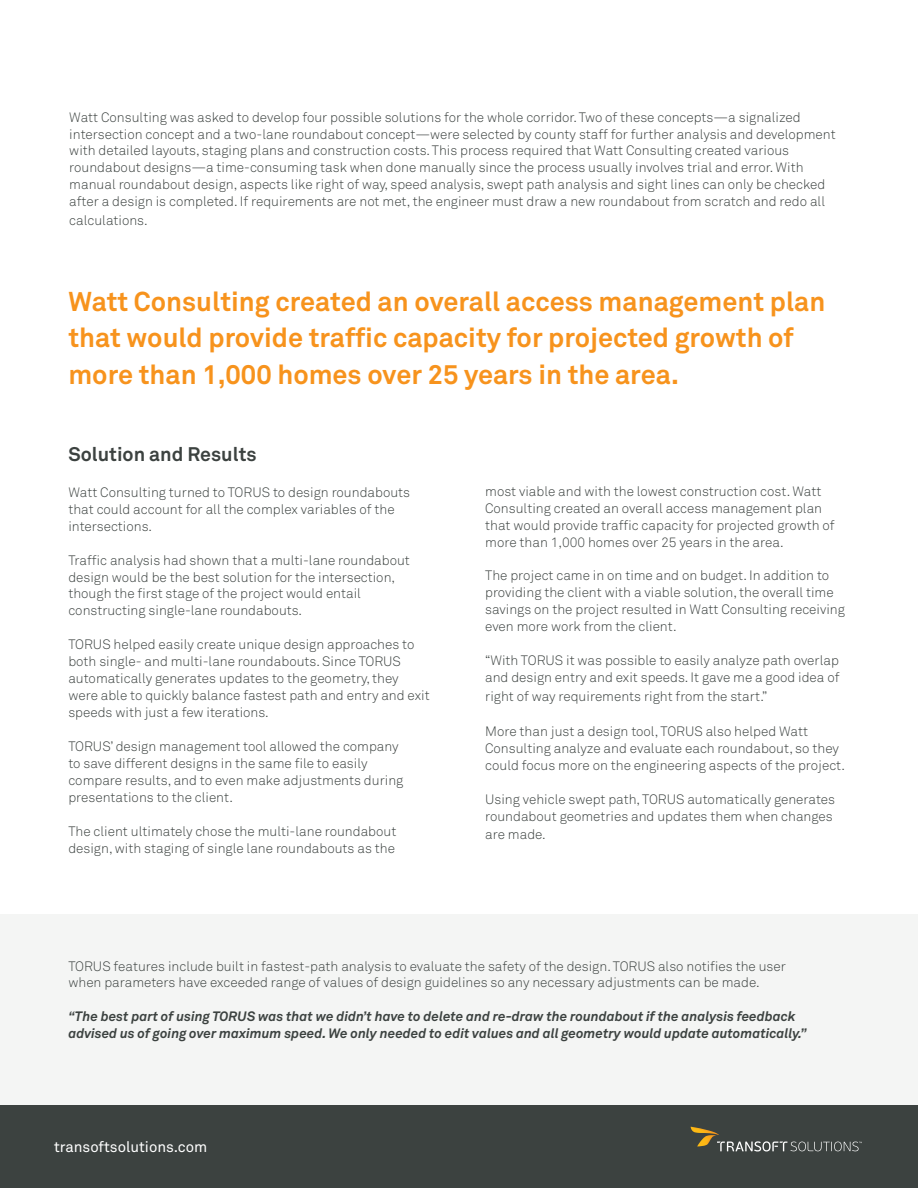
<style>
.page{position:relative;width:918px;height:1188px;background:#fff}
.page>*{position:absolute;margin:0;border:0;box-sizing:border-box;transform-origin:0 0}
.t1{font:700 27px/36.5px "Akkurat Pro";color:#f7931d}
.t2{font:700 19.5px "Akkurat Pro";color:#3c4240}
.t3{font:15px "Akkurat Pro";color:#fff}
.t4{font:300 13.5px/17px "Akkurat Pro";color:#3c4240}
.t5{font:italic 700 13.5px/17px "Akkurat Pro";color:#3c4240}
</style>
<div class="page">
<div style="left:0;top:1105px;width:918px;height:83px;background:#3c4240"></div>
<svg style="left:691px;top:1127px;width:171px;height:25px"></svg>
<div style="left:0;top:914px;width:918px;height:190px;background:#f4f5f4"></div>
<p class="t4" style="left:69px;top:108px;width:768px">Watt Consulting was asked to develop four possible solutions for the whole corridor. Two of these concepts—a signalized intersection concept and a two-lane roundabout concept—were selected by county staff for further analysis and development with detailed layouts, staging plans and construction costs. This process required that Watt Consulting created various roundabout designs—a time-consuming task when done manually since the process usually involves trial and error. With manual roundabout design, aspects like right of way, speed analysis, swept path analysis and sight lines can only be checked after a design is completed. If requirements are not met, the engineer must draw a new roundabout from scratch and redo all</p>
<p class="t4" style="left:69px;top:212px;width:80px">calculations.</p>
<p class="t1" style="left:68px;top:283px;width:758px">Watt Consulting created an overall access management plan that would provide traffic capacity for projected growth of more than 1,000 homes over 25 years in the area.</p>
<p class="t2" style="left:68px;top:442px;width:190px">Solution and Results</p>
<p class="t4" style="left:68px;top:484px;width:343px">Watt Consulting turned to TORUS to design roundabouts that could account for all the complex variables of the intersections.</p>
<p class="t4" style="left:68px;top:551px;width:343px">Traffic analysis had shown that a multi-lane roundabout design would be the best solution for the intersection, though the first stage of the project would entail constructing single-lane roundabouts.</p>
<p class="t4" style="left:68px;top:636px;width:363px">TORUS helped easily create unique design approaches to both single- and multi-lane roundabouts. Since TORUS automatically generates updates to the geometry, they were able to quickly balance fastest path and entry and exit speeds with just a few iterations.</p>
<p class="t4" style="left:68px;top:738px;width:337px">TORUS’ design management tool allowed the company to save different designs in the same file to easily compare results, and to even make adjustments during presentations to the client.</p>
<p class="t4" style="left:68px;top:823px;width:330px">The client ultimately chose the multi-lane roundabout design, with staging of single lane roundabouts as the</p>
<p class="t4" style="left:485px;top:482px;width:351px">most viable and with the lowest construction cost. Watt Consulting created an overall access management plan that would provide traffic capacity for projected growth of more than 1,000 homes over 25 years in the area.</p>
<p class="t4" style="left:485px;top:567px;width:361px">The project came in on time and on budget. In addition to providing the client with a viable solution, the overall time savings on the project resulted in Watt Consulting receiving even more work from the client.</p>
<p class="t4" style="left:485px;top:652px;width:356px">“With TORUS it was possible to easily analyze path overlap and design entry and exit speeds. It gave me a good idea of</p>
<p class="t4" style="left:485px;top:687px;width:284px">right of way requirements right from the start.”</p>
<p class="t4" style="left:485px;top:723px;width:361px">More than just a design tool, TORUS also helped Watt<br>Consulting analyze and evaluate each roundabout, so they could focus more on the engineering aspects of the project.</p>
<p class="t4" style="left:485px;top:791px;width:351px">Using vehicle swept path, TORUS automatically generates roundabout geometries and updates them when changes</p>
<p class="t4" style="left:485px;top:826px;width:62px">are made.</p>
<p class="t4" style="left:68px;top:957px;width:719px">TORUS features include built in fastest-path analysis to evaluate the safety of the design. TORUS also notifies the user when parameters have exceeded range of values of design guidelines so any necessary adjustments can be made.</p>
<p class="t5" style="left:68px;top:1008px;width:740px">“The best part of using TORUS was that we didn’t have to delete and re-draw the roundabout if the analysis feedback advised us of going over maximum speed. We only needed to edit values and all geometry would update automatically.”</p>
<p class="t3" style="left:54px;top:1138px;width:155px">transoftsolutions.com</p>
</div>
